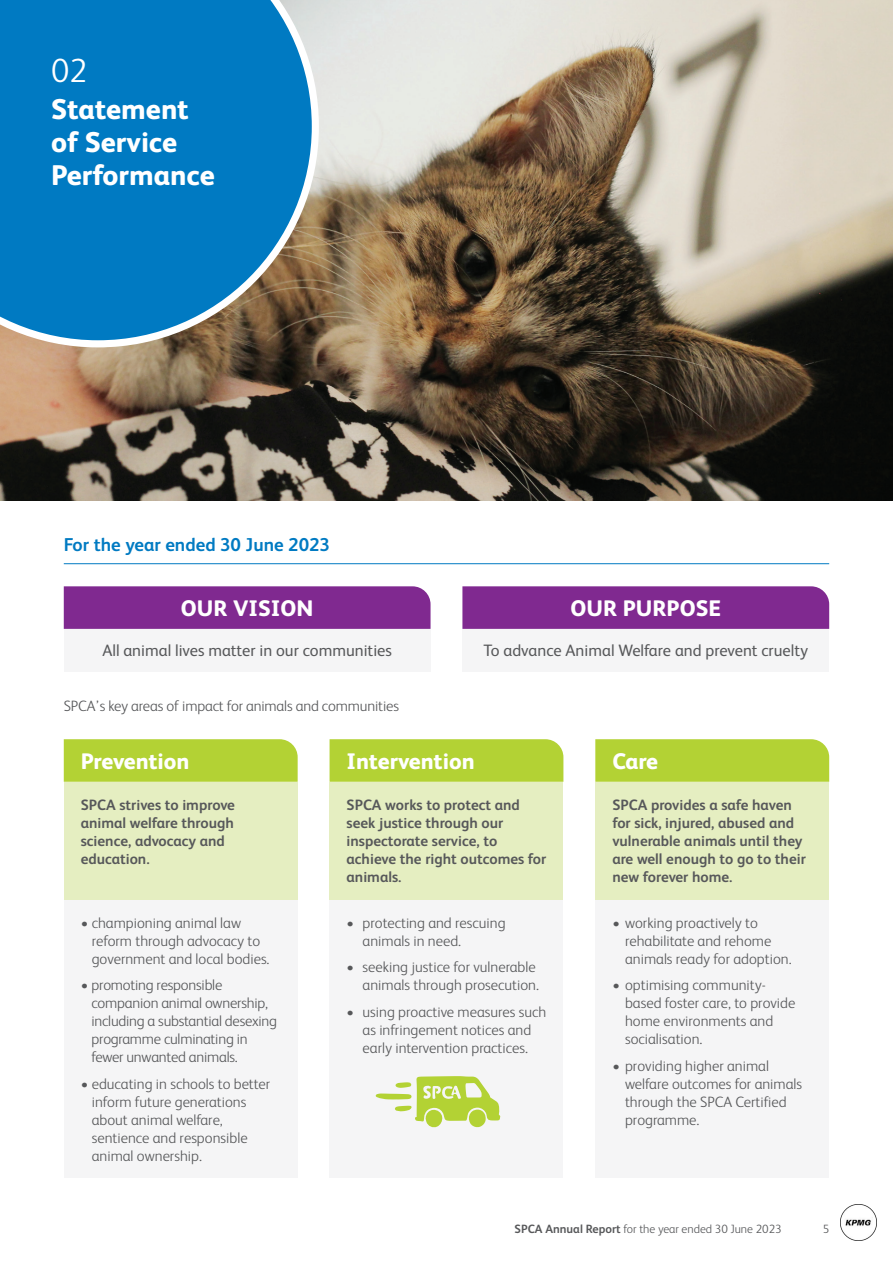
<style>
.page{position:relative;width:893px;height:1263px;background:#fff}
.page>*{position:absolute;margin:0;border:0;box-sizing:border-box;transform-origin:0 0}
.t1{font:300 33.6px "FS Albert";color:#fff}
.t2{font:800 28.5px/33px "FS Albert";color:#fff}
.t3{font:800 22.5px "FS Albert";color:#fff}
.t4{font:700 18.6px "FS Albert";color:#007ac2}
.t5{font:16.5px "FS Albert";color:#57585a}
.t6{font:300 15px/18px "FS Albert";color:#57585a}
.t7{font:700 15px/18px "FS Albert";color:#57585a}
.t8{font:300 12px "FS Albert";color:#57585a}
.s1{font-weight:700}
</style>
<div class="page">
<img style="left:0;top:0;width:893px;height:500px">
<svg style="left:0;top:0;width:319px;height:347px;background:#197eb8"></svg>
<div style="left:64px;top:899px;width:234px;height:279px;background:#f5f5f6"></div>
<div style="left:330px;top:899px;width:233px;height:279px;background:#f5f5f6"></div>
<div style="left:595px;top:899px;width:234px;height:279px;background:#f5f5f6"></div>
<div style="left:64px;top:739px;width:234px;height:43px;background:#b3d234"></div>
<div style="left:330px;top:739px;width:233px;height:43px;background:#b3d234"></div>
<div style="left:595px;top:739px;width:234px;height:43px;background:#b3d234"></div>
<div style="left:64px;top:629px;width:367px;height:42px;background:#f5f5f6"></div>
<div style="left:64px;top:586px;width:367px;height:43px;background:#802990"></div>
<div style="left:462px;top:629px;width:367px;height:42px;background:#f5f5f6"></div>
<div style="left:462px;top:586px;width:367px;height:43px;background:#802990"></div>
<hr style="left:64px;top:563px;width:765px;height:1px;background:#007ac2">
<div style="left:64px;top:782px;width:234px;height:117px;background:#e5eec1"></div>
<div style="left:330px;top:782px;width:233px;height:117px;background:#e5eec1"></div>
<div style="left:595px;top:782px;width:234px;height:117px;background:#e5eec1"></div>
<svg style="left:376px;top:1076px;width:124px;height:52px"></svg>
<img style="left:841px;top:1204px;width:36px;height:36px">
<h1 class="t1" style="left:51px;top:51px;width:38px">02</h1>
<h2 class="t2" style="left:51px;top:92px;width:165px">Statement of Service<br>Performance</h2>
<p class="t4" style="left:64px;top:533px;width:268px">For the year ended 30 June 2023</p>
<h3 class="t3" style="left:181px;top:595px;width:134px">OUR VISION</h3>
<p class="t5" style="left:102px;top:641px;width:291px">All animal lives matter in our communities</p>
<p class="t6" style="left:64px;top:697px;width:337px">SPCA’s key areas of impact for animals and communities</p>
<h3 class="t3" style="left:571px;top:595px;width:152px">OUR PURPOSE</h3>
<p class="t5" style="left:483px;top:641px;width:326px">To advance Animal Welfare and prevent cruelty</p>
<h3 class="t3" style="left:81px;top:748px;width:110px">Prevention</h3>
<h3 class="t3" style="left:347px;top:748px;width:130px">Intervention</h3>
<h3 class="t3" style="left:612px;top:748px;width:47px">Care</h3>
<p class="t7" style="left:81px;top:796px;width:156px">SPCA strives to improve animal welfare through science, advocacy and education.</p>
<p class="t7" style="left:347px;top:796px;width:201px">SPCA works to protect and seek justice through our inspectorate service, to achieve the right outcomes for animals.</p>
<p class="t7" style="left:612px;top:796px;width:195px">SPCA provides a safe haven for sick, injured, abused and vulnerable animals until they are well enough to go to their new forever home.</p>
<p class="t6" style="left:92px;top:914px;width:179px;text-indent:-11px">• championing animal law reform through advocacy to government and local bodies.</p>
<p class="t6" style="left:92px;top:976px;width:187px;text-indent:-11px">• promoting responsible companion animal ownership, including a substantial desexing programme culminating in fewer unwanted animals.</p>
<p class="t6" style="left:92px;top:1075px;width:180px;text-indent:-11px">• educating in schools to better inform future generations about animal welfare, sentience and responsible animal ownership.</p>
<p class="t6" style="left:363px;top:914px;width:144px;text-indent:-16px">• protecting and rescuing animals in need.</p>
<p class="t6" style="left:347px;top:958px;width:194px;text-align:right">• seeking justice for vulnerable animals through prosecution.</p>
<p class="t6" style="left:347px;top:1003px;width:201px;text-align:center">• using proactive measures such as infringement notices and early intervention practices.</p>
<p class="t6" style="left:625px;top:914px;width:168px;text-indent:-13px">• working proactively to rehabilitate and rehome animals ready for adoption.</p>
<p class="t6" style="left:625px;top:976px;width:172px;text-indent:-13px">• optimising community&shy;based foster care, to provide home environments and socialisation.</p>
<p class="t6" style="left:625px;top:1057px;width:179px;text-indent:-13px">• providing higher animal welfare outcomes for animals through the SPCA Certified programme.</p>
<p class="t8" style="left:514px;top:1222px;width:269px"><span class="s1">SPCA Annual Report</span> for the year ended 30 June 2023</p>
<p class="t8" style="left:823px;top:1222px;width:8px">5</p>
</div>
